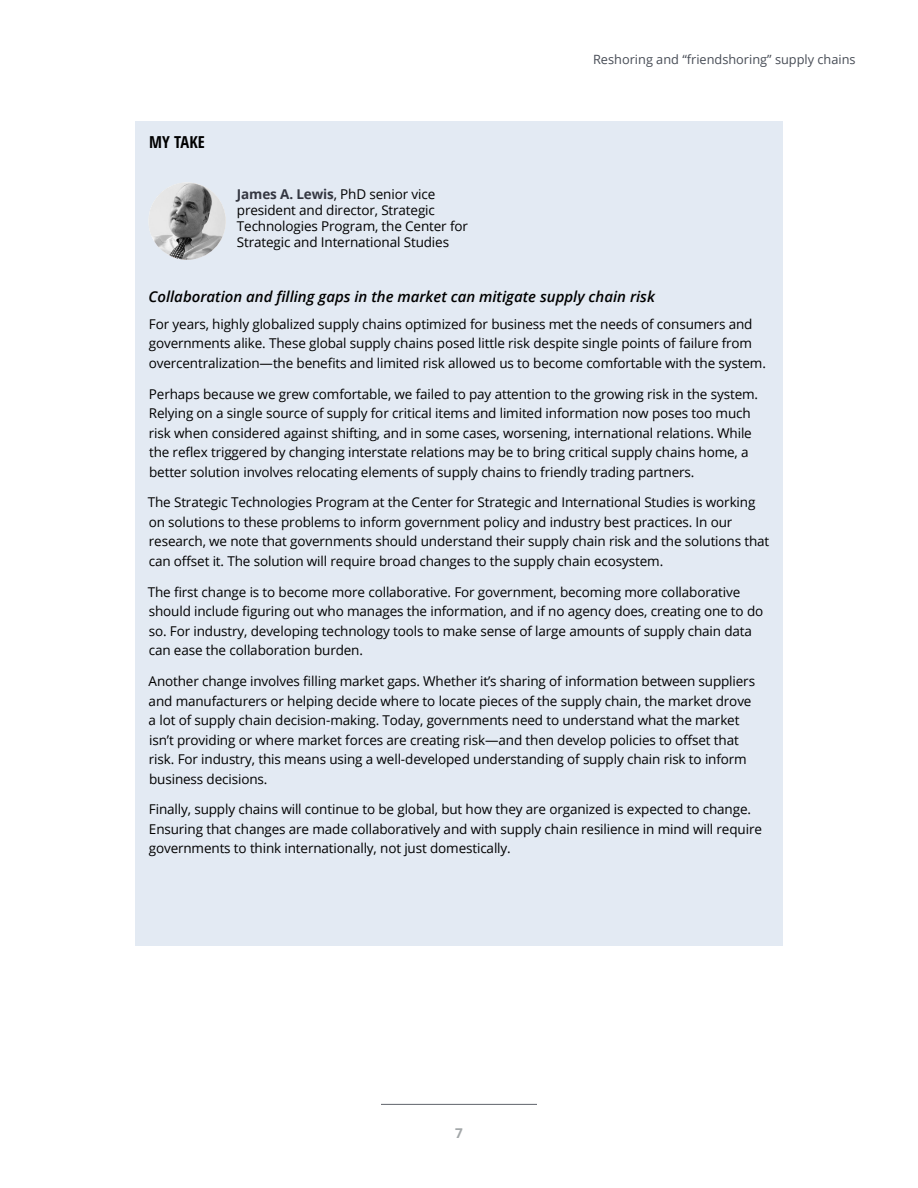
<style>
.page{position:relative;width:918px;height:1188px;background:#fff}
.page>*{position:absolute;margin:0;border:0;box-sizing:border-box;transform-origin:0 0}
.t1{font:700 16.5px "Open Sans Condensed";color:#000}
.t2{font:italic 600 15px "Open Sans";color:#000}
.t3{font:13.5px/19.5px "Open Sans";letter-spacing:-.01em;color:#000}
.t4{font:700 13.5px "Open Sans";color:#a3a7a9}
.t5{font:12.75px "Open Sans";color:#474c55}
.s1{font-weight:700;color:#343741}
</style>
<div class="page">
<hr style="left:381px;top:1104px;width:156px;height:1px;background:#5f636a">
<div style="left:135px;top:122px;width:648px;height:824px;background:#e3eaf3"></div>
<svg style="left:149px;top:183px;width:77px;height:77px"></svg>
<p class="t1" style="left:149px;top:130px;width:57px">MY TAKE</p>
<p class="t3" style="left:237px;top:185px;width:233px;line-height:16.2px"><span class="s1">James A. Lewis</span>, PhD senior vice president and director, Strategic Technologies Program, the Center for Strategic and International Studies</p>
<p class="t5" style="left:593px;top:50px;width:264px">Reshoring and “friendshoring” supply chains</p>
<p class="t2" style="left:148px;top:287px;width:508px">Collaboration and filling gaps in the market can mitigate supply chain risk</p>
<p class="t3" style="left:149px;top:314px;width:619px">For years, highly globalized supply chains optimized for business met the needs of consumers and governments alike. These global supply chains posed little risk despite single points of failure from overcentralization—the benefits and limited risk allowed us to become comfortable with the system.</p>
<p class="t3" style="left:149px;top:384px;width:611px">Perhaps because we grew comfortable, we failed to pay attention to the growing risk in the system.<br>Relying on a single source of supply for critical items and limited information now poses too much risk when considered against shifting, and in some cases, worsening, international relations. While the reflex triggered by changing interstate relations may be to bring critical supply chains home, a better solution involves relocating elements of supply chains to friendly trading partners.</p>
<p class="t3" style="left:148px;top:492px;width:623px">The Strategic Technologies Program at the Center for Strategic and International Studies is working on solutions to these problems to inform government policy and industry best practices. In our research, we note that governments should understand their supply chain risk and the solutions that can offset it. The solution will require broad changes to the supply chain ecosystem.</p>
<p class="t3" style="left:148px;top:582px;width:617px">The first change is to become more collaborative. For government, becoming more collaborative should include figuring out who manages the information, and if no agency does, creating one to do so. For industry, developing technology tools to make sense of large amounts of supply chain data can ease the collaboration burden.</p>
<p class="t3" style="left:149px;top:671px;width:608px">Another change involves filling market gaps. Whether it’s sharing of information between suppliers and manufacturers or helping decide where to locate pieces of the supply chain, the market drove a lot of supply chain decision-making. Today, governments need to understand what the market isn’t providing or where market forces are creating risk—and then develop policies to offset that risk. For industry, this means using a well-developed understanding of supply chain risk to inform business decisions.</p>
<p class="t3" style="left:149px;top:799px;width:615px">Finally, supply chains will continue to be global, but how they are organized is expected to change.<br>Ensuring that changes are made collaboratively and with supply chain resilience in mind will require governments to think internationally, not just domestically.</p>
<p class="t4" style="left:455px;top:1123px;width:9px">7</p>
</div>
